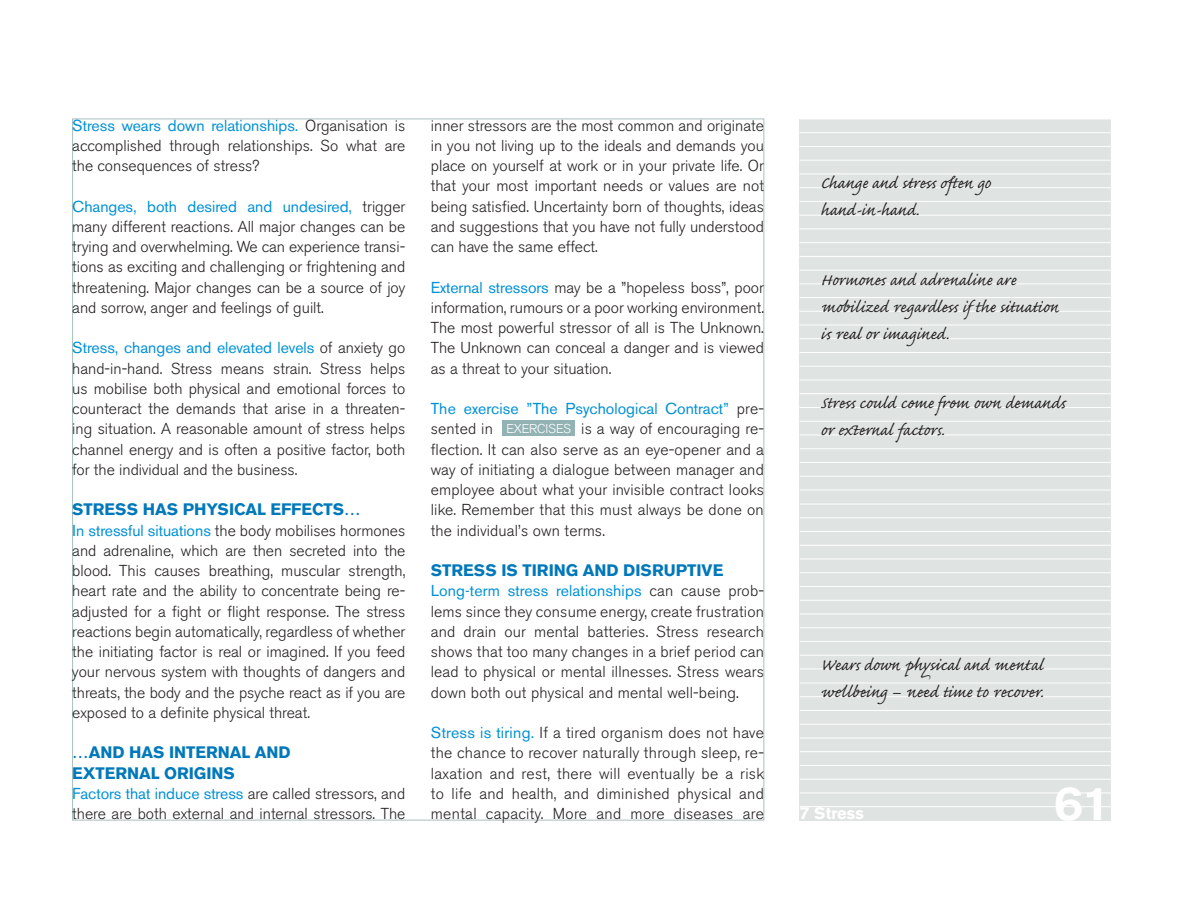
<style>
.page{position:relative;width:1188px;height:918px;background:#fff}
.page>*{position:absolute;margin:0;border:0;box-sizing:border-box;transform-origin:0 0}
.t1{font:700 45px "Volvo Sans Pro";color:#fff}
.t2{font:21px/27px "Caflisch Script Pro";letter-spacing:-.005em;color:#231f20}
.t3{font:700 16.5px/20.2px "Volvo Sans Pro";color:#0078b9}
.t4{font:700 16.5px "Volvo Sans Pro";color:#fff}
.t5{font:300 15.75px/20.2px "Volvo Sans Pro";color:#231f20;text-align:justify}
.t6{font:15.75px/20.2px "Volvo Sans Pro";color:#0091d5}
.t7{font:300 12.75px "Volvo Sans Pro";color:#fff}
.s1{font-weight:400;color:#0091d5}
.s2{font-weight:300;color:#231f20}
</style>
<div class="page">
<div style="left:799px;top:119px;width:312px;height:701px;background:#dfe3e2"></div>
<hr style="left:799px;top:119px;width:312px;height:1px;background:#fff">
<hr style="left:799px;top:160px;width:312px;height:1px;background:#fff">
<hr style="left:799px;top:174px;width:312px;height:1px;background:#fff">
<hr style="left:799px;top:187px;width:312px;height:1px;background:#fff">
<hr style="left:799px;top:201px;width:312px;height:1px;background:#fff">
<hr style="left:799px;top:215px;width:312px;height:1px;background:#fff">
<hr style="left:799px;top:242px;width:312px;height:1px;background:#fff">
<hr style="left:799px;top:256px;width:312px;height:1px;background:#fff">
<hr style="left:799px;top:270px;width:312px;height:1px;background:#fff">
<hr style="left:799px;top:284px;width:312px;height:1px;background:#fff">
<hr style="left:799px;top:229px;width:312px;height:1px;background:#fff">
<hr style="left:799px;top:132px;width:312px;height:1px;background:#fff">
<hr style="left:799px;top:146px;width:312px;height:1px;background:#fff">
<hr style="left:799px;top:311px;width:312px;height:1px;background:#fff">
<hr style="left:800px;top:490px;width:311px;height:1px;background:#fff">
<hr style="left:799px;top:352px;width:312px;height:1px;background:#fff">
<hr style="left:799px;top:366px;width:312px;height:1px;background:#fff">
<hr style="left:799px;top:380px;width:312px;height:1px;background:#fff">
<hr style="left:799px;top:393px;width:312px;height:1px;background:#fff">
<hr style="left:799px;top:407px;width:312px;height:1px;background:#fff">
<hr style="left:799px;top:435px;width:312px;height:1px;background:#fff">
<hr style="left:800px;top:448px;width:311px;height:1px;background:#fff">
<hr style="left:800px;top:462px;width:311px;height:1px;background:#fff">
<hr style="left:800px;top:476px;width:311px;height:1px;background:#fff">
<hr style="left:799px;top:421px;width:312px;height:1px;background:#fff">
<hr style="left:799px;top:325px;width:312px;height:1px;background:#fff">
<hr style="left:799px;top:338px;width:312px;height:1px;background:#fff">
<hr style="left:800px;top:669px;width:311px;height:1px;background:#fff">
<hr style="left:800px;top:531px;width:311px;height:1px;background:#fff">
<hr style="left:800px;top:545px;width:311px;height:1px;background:#fff">
<hr style="left:800px;top:559px;width:311px;height:1px;background:#fff">
<hr style="left:800px;top:572px;width:311px;height:1px;background:#fff">
<hr style="left:800px;top:586px;width:311px;height:1px;background:#fff">
<hr style="left:800px;top:614px;width:311px;height:1px;background:#fff">
<hr style="left:800px;top:627px;width:311px;height:1px;background:#fff">
<hr style="left:800px;top:641px;width:311px;height:1px;background:#fff">
<hr style="left:800px;top:655px;width:311px;height:1px;background:#fff">
<hr style="left:800px;top:600px;width:311px;height:1px;background:#fff">
<hr style="left:800px;top:504px;width:311px;height:1px;background:#fff">
<hr style="left:800px;top:517px;width:311px;height:1px;background:#fff">
<hr style="left:800px;top:710px;width:311px;height:1px;background:#fff">
<hr style="left:800px;top:724px;width:311px;height:1px;background:#fff">
<hr style="left:800px;top:738px;width:311px;height:1px;background:#fff">
<hr style="left:800px;top:751px;width:311px;height:1px;background:#fff">
<hr style="left:800px;top:765px;width:311px;height:1px;background:#fff">
<hr style="left:800px;top:793px;width:311px;height:1px;background:#fff">
<hr style="left:800px;top:806px;width:311px;height:1px;background:#fff">
<hr style="left:800px;top:779px;width:311px;height:1px;background:#fff">
<hr style="left:800px;top:683px;width:311px;height:1px;background:#fff">
<hr style="left:800px;top:696px;width:311px;height:1px;background:#fff">
<hr style="left:799px;top:297px;width:312px;height:1px;background:#fff">
<div style="left:503px;top:421px;width:72px;height:15px;background:#93b2b4"></div>
<p class="t5" style="left:72px;top:115px;width:335px"><span class="s1">Stress wears down relationships.</span> Organisation is accomplished through relationships. So what are the consequences of stress?</p>
<p class="t5" style="left:72px;top:196px;width:335px"><span class="s1">Changes, both desired and undesired,</span> trigger many different reactions. All major changes can be trying and overwhelming. We can experience transi&shy;tions as exciting and challenging or frightening and threatening. Major changes can be a source of joy and sorrow, anger and feelings of guilt.</p>
<p class="t5" style="left:72px;top:338px;width:335px"><span class="s1">Stress, changes and elevated levels</span> of anxiety go hand-in-hand. Stress means strain. Stress helps us mobilise both physical and emotional forces to counteract the demands that arise in a threaten&shy;ing situation. A reasonable amount of stress helps channel energy and is often a positive factor, both for the individual and the business.</p>
<p class="t3" style="left:72px;top:500px;width:290px">STRESS HAS PHYSICAL EFFECTS…</p>
<p class="t5" style="left:72px;top:520px;width:335px"><span class="s1">In stressful situations</span> the body mobilises hormones and adrenaline, which are then secreted into the blood. This causes breathing, muscular strength, heart rate and the ability to concentrate being re&shy;adjusted for a fight or flight response. The stress reactions begin automatically, regardless of whether the initiating factor is real or imagined. If you feed your nervous system with thoughts of dangers and threats, the body and the psyche react as if you are exposed to a definite physical threat.</p>
<p class="t3" style="left:72px;top:743px;width:220px">…AND HAS INTERNAL AND<br>EXTERNAL ORIGINS</p>
<p class="t5" style="left:72px;top:784px;width:335px"><span class="s1">Factors that induce stress</span> are called stressors, and there are both external and internal stressors. The</p>
<p class="t5" style="left:431px;top:115px;width:335px">inner stressors are the most common and originate in you not living up to the ideals and demands you place on yourself at work or in your private life. Or that your most important needs or values are not being satisfied. Uncertainty born of thoughts, ideas and suggestions that you have not fully understood can have the same effect.</p>
<p class="t5" style="left:431px;top:277px;width:335px"><span class="s1">External stressors</span> may be a ”hopeless boss”, poor information, rumours or a poor working environment.<br>The most powerful stressor of all is The Unknown.<br>The Unknown can conceal a danger and is viewed as a threat to your situation.</p>
<p class="t6" style="left:431px;top:399px;width:335px">The exercise ”The Psychological Contract” <span class="s2">pre&shy;sented in</span></p>
<h2 class="t2" style="left:821px;top:172px;width:172px">Change and stress often go hand-in-hand.</h2>
<h2 class="t2" style="left:821px;top:269px;width:240px">Hormones and adrenaline are mobilized regardless if the situation is real or imagined.</h2>
<h2 class="t2" style="left:821px;top:391px;width:247px">Stress could come from own demands</h2>
<p class="t7" style="left:506px;top:422px;width:66px">EXERCISES</p>
<h2 class="t2" style="left:821px;top:418px;width:125px">or external factors.</h2>
<p class="t5" style="left:431px;top:419px;width:335px;text-indent:150px">is a way of encouraging re&shy;flection. It can also serve as an eye-opener and a way of initiating a dialogue between manager and employee about what your invisible contract looks like. Remember that this must always be done on the individual’s own terms.</p>
<p class="t3" style="left:431px;top:560px;width:294px">STRESS IS TIRING AND DISRUPTIVE</p>
<p class="t5" style="left:431px;top:581px;width:335px"><span class="s1">Long-term stress relationships</span> can cause prob&shy;lems since they consume energy, create frustration and drain our mental batteries. Stress research shows that too many changes in a brief period can lead to physical or mental illnesses. Stress wears down both out physical and mental well-being.</p>
<p class="t5" style="left:431px;top:723px;width:335px"><span class="s1">Stress is tiring.</span> If a tired organism does not have the chance to recover naturally through sleep, re&shy;laxation and rest, there will eventually be a risk to life and health, and diminished physical and mental capacity. More and more diseases are</p>
<h2 class="t2" style="left:821px;top:654px;width:224px">Wears down physical and mental wellbeing – need time to recover.</h2>
<h1 class="t1" style="left:1054px;top:778px;width:57px">61</h1>
<p class="t4" style="left:800px;top:803px;width:66px">7 Stress</p>
</div>
